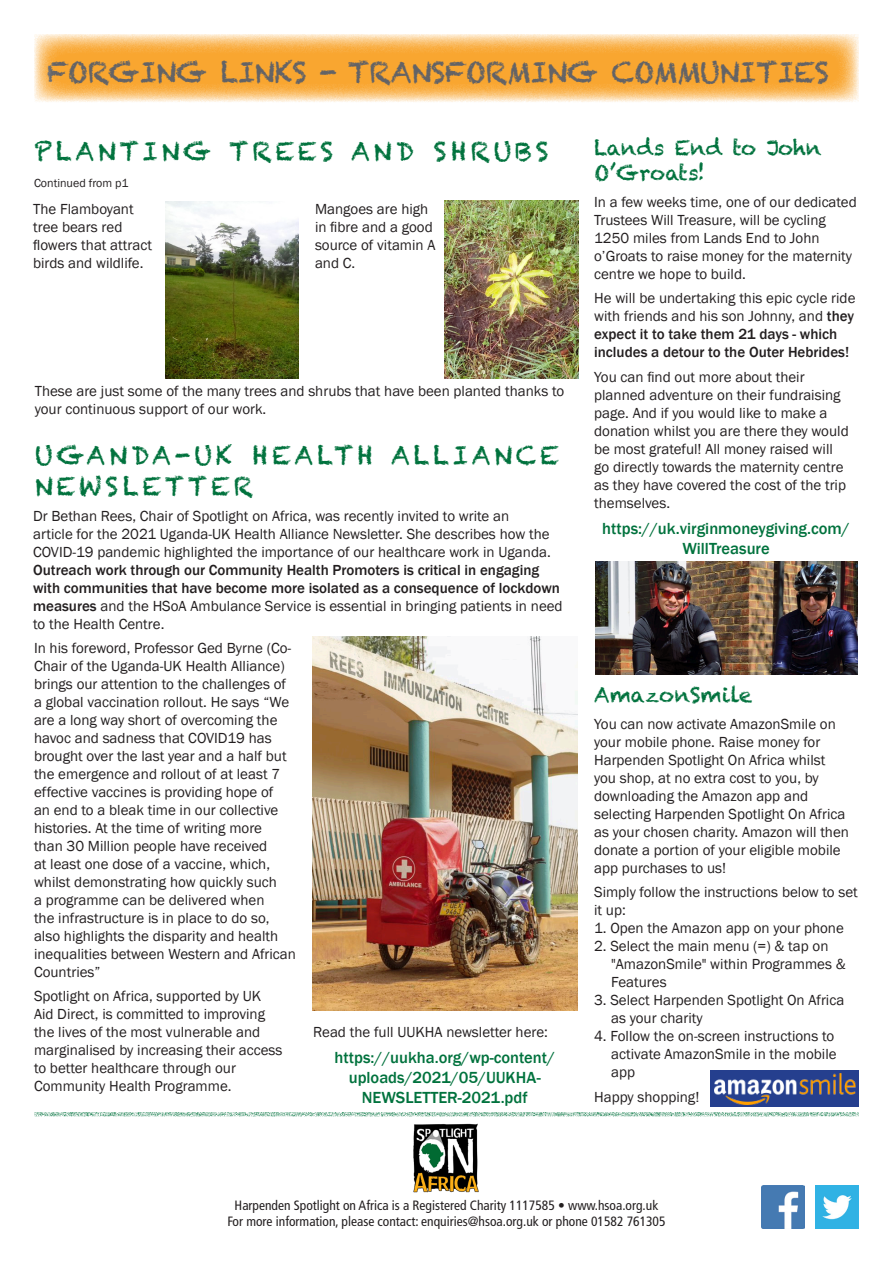
<style>
.page{position:relative;width:893px;height:1263px;background:#fff}
.page>*{position:absolute;margin:0;border:0;box-sizing:border-box;transform-origin:0 0}
.t1{font:28.5px "Chalkduster";letter-spacing:-.02em;color:#636366}
.Main_heading{font:25.5px/30.6px "Chalkduster";letter-spacing:.14em;color:#00723d}
.Small_heading_2{font:21px/25.2px "Chalkduster";color:#00723d}
.EmailLink{font:500 16.5px/19.8px "Franklin Gothic";color:#00723d;text-align:center}
.Body{font:15px/18px "Franklin Gothic";color:#231f20}
.Body-2{font:500 15px/18px "Franklin Gothic";color:#231f20}
.t2{font:condensed 13.5px/16.2px "Frutiger";color:#231f20;text-align:center}
.t3{font:12px "Franklin Gothic";color:#231f20}
.s1{font-weight:500}
.s2{font-weight:400}
</style>
<div class="page">
<img style="left:815px;top:1185px;width:44px;height:44px">
<img style="left:761px;top:1185px;width:44px;height:44px">
<img style="left:413px;top:1124px;width:66px;height:69px">
<svg style="left:34px;top:1112px;width:825px;height:4px;background:#abd0bf"></svg>
<svg style="left:34px;top:34px;width:825px;height:68px;background:#f9b759"></svg>
<img style="left:166px;top:201px;width:133px;height:177px">
<img style="left:445px;top:200px;width:133px;height:178px">
<img style="left:312px;top:636px;width:265px;height:375px">
<img style="left:595px;top:562px;width:263px;height:113px">
<div style="left:710px;top:1071px;width:149px;height:36px;background:#253f8e"></div>
<img style="left:714px;top:1073px;width:141px;height:31px">
<h1 class="t1" style="left:47px;top:55px;width:784px">FORGING LINKS - TRANSFORMING COMMUNITIES</h1>
<p class="Main_heading" style="left:34px;top:136px;width:516px">PLANTING TREES AND SHRUBS</p>
<p class="t3" style="left:34px;top:175px;width:96px">Continued from p1</p>
<p class="Body" style="left:33px;top:200px;width:120px">The Flamboyant tree bears red flowers that attract birds and wildlife.</p>
<p class="Body" style="left:315px;top:200px;width:122px">Mangoes are high in fibre and a good source of vitamin A and C.</p>
<p class="Body" style="left:35px;top:382px;width:531px">These are just some of the many trees and shrubs that have been planted thanks to your continuous support of our work.</p>
<p class="Main_heading" style="left:35px;top:440px;width:526px">UGANDA-UK HEALTH ALLIANCE<br>NEWSLETTER</p>
<p class="Body" style="left:33px;top:507px;width:531px">Dr Bethan Rees, Chair of Spotlight on Africa, was recently invited to write an<br>article for the 2021 Uganda-UK Health Alliance Newsletter. She describes how the COVID-19 pandemic highlighted the importance of our healthcare work in Uganda.<br><span class="s1">Outreach work through our Community Health Promoters is critical in engaging with communities that have become more isolated as a consequence of lockdown measures</span> and the HSoA Ambulance Service is essential in bringing patients in need to the Health Centre.</p>
<p class="Body" style="left:34px;top:639px;width:264px">In his foreword, Professor Ged Byrne (Co-Chair of the Uganda-UK Health Alliance) brings our attention to the challenges of a global vaccination rollout. He says “We are a long way short of overcoming the havoc and sadness that COVID19 has brought over the last year and a half but the emergence and rollout of at least 7 effective vaccines is providing hope of<br>an end to a bleak time in our collective histories. At the time of writing more<br>than 30 Million people have received<br>at least one dose of a vaccine, which, whilst demonstrating how quickly such<br>a programme can be delivered when<br>the infrastructure is in place to do so, also highlights the disparity and health inequalities between Western and African Countries”</p>
<p class="Body" style="left:34px;top:987px;width:250px">Spotlight on Africa, supported by UK Aid Direct, is committed to improving the lives of the most vulnerable and marginalised by increasing their access to better healthcare through our Community Health Programme.</p>
<p class="Body" style="left:313px;top:1023px;width:236px">Read the full UUKHA newsletter here:</p>
<p class="EmailLink" style="left:335px;top:1048px;width:222px">https://uukha.org/wp-content/ uploads/2021/05/UUKHA-<br>NEWSLETTER-2021.pdf</p>
<p class="Small_heading_2" style="left:594px;top:135px;width:229px">Lands End to John<br>O’Groats!</p>
<p class="Body" style="left:594px;top:193px;width:264px">In a few weeks time, one of our dedicated Trustees Will Treasure, will be cycling 1250 miles from Lands End to John o’Groats to raise money for the maternity centre we hope to build.</p>
<p class="Body-2" style="left:594px;top:289px;width:263px"><span class="s2">He will be undertaking this epic cycle ride with friends and his son Johnny, and</span> they expect it to take them 21 days - which includes a detour to the Outer Hebrides!</p>
<p class="Body" style="left:594px;top:368px;width:256px">You can find out more about their planned adventure on their fundraising page. And if you would like to make a donation whilst you are there they would be most grateful! All money raised will go directly towards the maternity centre as they have covered the cost of the trip themselves.</p>
<p class="EmailLink" style="left:602px;top:519px;width:249px">https://uk.virginmoneygiving.com/<br>WillTreasure</p>
<p class="Small_heading_2" style="left:594px;top:682px;width:160px">AmazonSmile</p>
<p class="Body" style="left:594px;top:715px;width:256px">You can now activate AmazonSmile on your mobile phone. Raise money for Harpenden Spotlight On Africa whilst you shop, at no extra cost to you, by downloading the Amazon app and selecting Harpenden Spotlight On Africa as your chosen charity. Amazon will then donate a portion of your eligible mobile app purchases to us!</p>
<p class="Body" style="left:594px;top:884px;width:265px">Simply follow the instructions below to set it up:</p>
<p class="Body" style="left:594px;top:920px;width:251px">1. Open the Amazon app on your phone</p>
<p class="Body" style="left:611px;top:938px;width:236px;text-indent:-17px">2. Select the main menu (=) &amp; tap on "AmazonSmile" within Programmes &amp;<br>Features</p>
<p class="Body" style="left:611px;top:992px;width:235px;text-indent:-17px">3. Select Harpenden Spotlight On Africa as your charity</p>
<p class="Body" style="left:611px;top:1028px;width:227px;text-indent:-17px">4. Follow the on-screen instructions to activate AmazonSmile in the mobile app</p>
<p class="Body" style="left:594px;top:1088px;width:107px">Happy shopping!</p>
<p class="t2" style="left:227px;top:1197px;width:440px">Harpenden Spotlight on Africa is a Registered Charity 1117585 • www.hsoa.org.uk<br>For more information, please contact: enquiries@hsoa.org.uk or phone 01582 761305</p>
</div>
